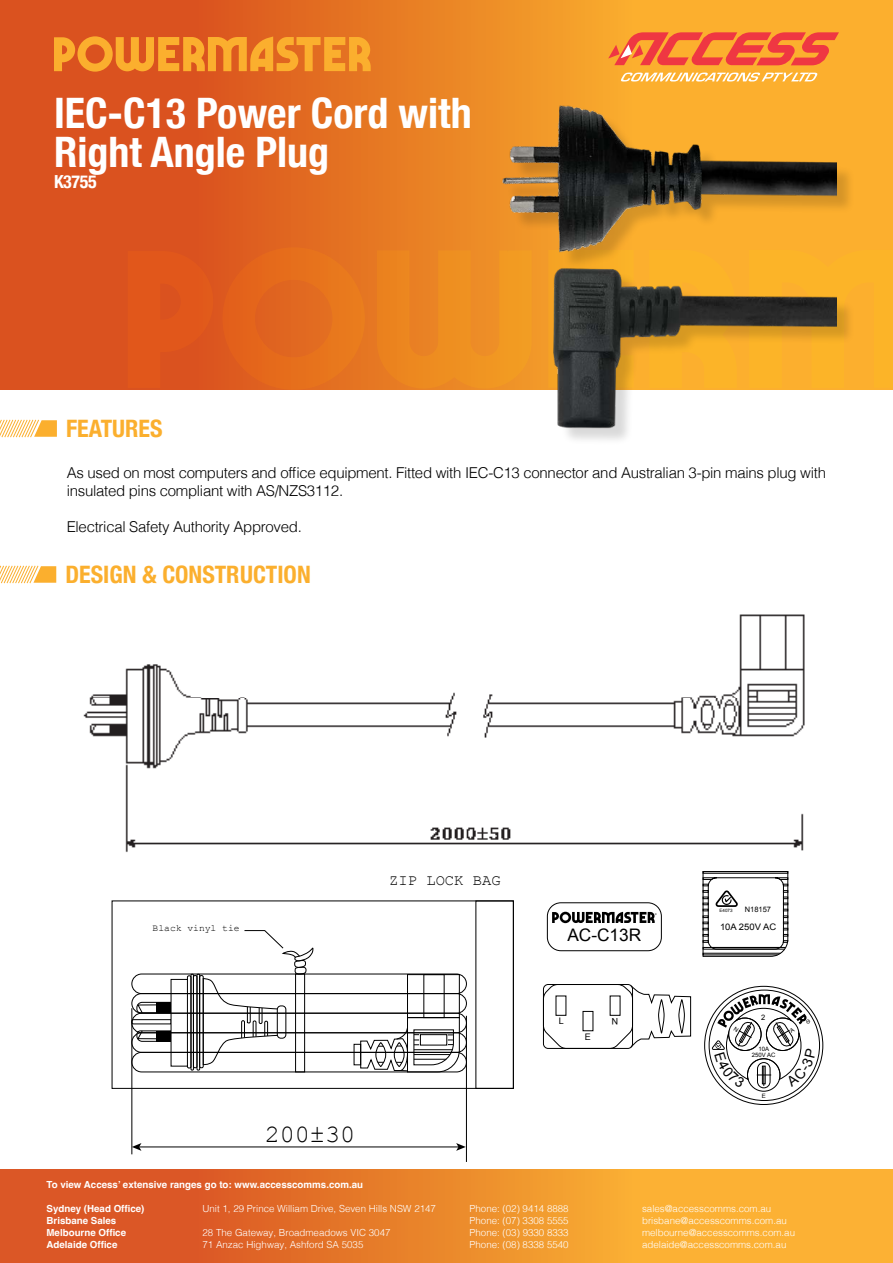
<style>
.page{position:relative;width:893px;height:1263px;background:#fff}
.page>*{position:absolute;margin:0;border:0;box-sizing:border-box;transform-origin:0 0}
.t1{font:700 condensed 42px/39px "Helvetica Neue";color:#fff}
.t2{font:24.9px "Courier New";color:#000}
.Paragraph_title{font:700 condensed 24px "Helvetica Neue";color:#fbaf2e}
.t3{font:700 condensed 18px "Helvetica Neue LT Com";letter-spacing:-.02em;color:#fff}
.t4{font:17.25px "Arial";color:#000}
.t5{font:15.3px "Courier New";color:#000}
.Paragraph_text{font:300 15px/18px "Helvetica";letter-spacing:-.02em;color:#000}
.t6{font:300 9.75px "Helvetica";color:#fff}
.t7{font:700 9.75px "Helvetica";color:#fff}
.t8{font:9.6px "Courier New";color:#000}
.t9{font:9px "Arial";color:#000;scale:1.05 1}
.t10{font:9px "Arial";color:#000}
.t11{font:7.5px "Arial";color:#000}
.t12{font:6px/6px "Arial";color:#000;text-align:center}
.t13{font:4.5px "Arial";color:#000}
</style>
<div class="page">
<svg style="left:0;top:0;width:893px;height:390px;background:#e46f23"></svg>
<svg style="left:222px;top:247px;width:143px;height:143px;background:#e36a1d"></svg>
<svg style="left:377px;top:250px;width:118px;height:139px;background:#ec8821"></svg>
<div style="left:128px;top:251px;width:85px;height:137px;background:#e1571b"></div>
<div style="left:855px;top:250px;width:38px;height:138px;background:#fcb428"></div>
<svg style="left:608px;top:32px;width:231px;height:33px;background:#f46c3a"></svg>
<svg style="left:620px;top:73px;width:198px;height:7px"></svg>
<svg style="left:54px;top:36px;width:317px;height:36px;background:#ee8d28"></svg>
<svg style="left:0;top:1169px;width:893px;height:94px;background:#eb862c"></svg>
<svg style="left:0;top:419px;width:57px;height:19px"></svg>
<svg style="left:0;top:565px;width:56px;height:19px"></svg>
<img style="left:83px;top:614px;width:722px;height:239px">
<div style="left:547px;top:902px;width:115px;height:49px;border:1px solid #000;border-radius:14px"></div>
<svg style="left:552px;top:912px;width:105px;height:11px"></svg>
<svg style="left:702px;top:871px;width:87px;height:86px"></svg>
<svg style="left:543px;top:984px;width:148px;height:65px"></svg>
<div style="left:506px;top:109px;width:349px;height:337px;background:#000;opacity:.15"></div>
<img style="left:495px;top:80px;width:341px;height:358px">
<hr style="left:139px;top:1146px;width:320px;height:1px;background:#000">
<svg style="left:132px;top:1143px;width:9px;height:8px"></svg>
<svg style="left:456px;top:1143px;width:10px;height:8px"></svg>
<div style="left:187px;top:975px;width:4px;height:93px;border:1px solid #000"></div>
<div style="left:190px;top:974px;width:4px;height:96px;border:1px solid #000"></div>
<div style="left:196px;top:974px;width:4px;height:96px;border:1px solid #000"></div>
<div style="left:193px;top:975px;width:4px;height:93px;border:1px solid #000"></div>
<div style="left:199px;top:975px;width:5px;height:93px;border:1px solid #000"></div>
<svg style="left:132px;top:1001px;width:39px;height:41px"></svg>
<div style="left:156px;top:1031px;width:15px;height:10px;background:#000"></div>
<div style="left:171px;top:979px;width:17px;height:87px;border:1px solid #000"></div>
<div style="left:407px;top:974px;width:53px;height:44px;border:1px solid #000"></div>
<svg style="left:360px;top:1017px;width:100px;height:56px"></svg>
<div style="left:420px;top:1034px;width:27px;height:11px;border:1px solid #000"></div>
<div style="left:131px;top:1052px;width:336px;height:20px;border:1px solid #000;border-radius:10px"></div>
<div style="left:131px;top:1032px;width:336px;height:21px;border:1px solid #000;border-radius:10px"></div>
<div style="left:131px;top:1013px;width:336px;height:20px;border:1px solid #000;border-radius:10px"></div>
<div style="left:131px;top:993px;width:336px;height:21px;border:1px solid #000;border-radius:10px"></div>
<div style="left:131px;top:973px;width:336px;height:21px;border:1px solid #000;border-radius:10px"></div>
<div style="left:295px;top:973px;width:10px;height:99px;border:1px solid #000"></div>
<div style="left:112px;top:900px;width:402px;height:189px;border:1px solid #000"></div>
<div style="left:475px;top:900px;width:39px;height:189px;border:1px solid #000"></div>
<hr style="left:131px;top:1008px;width:1px;height:146px;background:#000">
<hr style="left:466px;top:1016px;width:1px;height:146px;background:#000">
<svg style="left:202px;top:930px;width:112px;height:136px"></svg>
<svg style="left:712px;top:994px;width:104px;height:98px"></svg>
<p class="t1" style="left:54px;top:90px;width:419px">IEC-C13 Power Cord with<br>Right Angle Plug</p>
<p class="t3" style="left:54px;top:171px;width:44px">K3755</p>
<p class="Paragraph_title" style="left:66px;top:409px;width:98px">FEATURES</p>
<p class="Paragraph_text" style="left:67px;top:463px;width:761px">As used on most computers and office equipment. Fitted with IEC-C13 connector and Australian 3-pin mains plug with insulated pins compliant with AS/NZS3112.</p>
<p class="Paragraph_text" style="left:67px;top:517px;width:237px">Electrical Safety Authority Approved.</p>
<p class="Paragraph_title" style="left:65px;top:554px;width:247px">DESIGN &amp; CONSTRUCTION</p>
<p class="t8" style="left:153px;top:922px;width:88px">Black vinyl tie</p>
<p class="t5" style="left:389px;top:871px;width:113px">ZIP LOCK BAG</p>
<p class="t2" style="left:265px;top:1119px;width:92px">200±30</p>
<p class="t4" style="left:567px;top:923px;width:75px">AC-C13R</p>
<p class="t10" style="left:559px;top:1015px;width:7px">L</p>
<p class="t10" style="left:585px;top:1031px;width:8px">E</p>
<p class="t10" style="left:618px;top:1027px;width:8px;rotate:-180deg">N</p>
<p class="t13" style="left:719px;top:907px;width:15px">E4073</p>
<p class="t11" style="left:745px;top:905px;width:28px">N18157</p>
<p class="t9" style="left:720px;top:921px;width:55px">10A 250V AC</p>
<p class="t11" style="left:761px;top:1013px;width:6px">2</p>
<p class="t12" style="left:752px;top:1046px;width:25px">10A<br>250V AC</p>
<p class="t12" style="left:762px;top:1093px;width:6px">E</p>
<p class="t7" style="left:46px;top:1178px;width:318px">To view Access’ extensive ranges go to: www.accesscomms.com.au</p>
<p class="t7" style="left:46px;top:1202px;width:100px">Sydney (Head Office)</p>
<p class="t6" style="left:203px;top:1200px;width:235px">Unit 1, 29 Prince William Drive, Seven Hills NSW 2147</p>
<p class="t6" style="left:470px;top:1200px;width:101px">Phone: (02) 9414 8888</p>
<p class="t6" style="left:642px;top:1200px;width:131px">sales@accesscomms.com.au</p>
<p class="t7" style="left:46px;top:1214px;width:71px">Brisbane Sales</p>
<p class="t6" style="left:470px;top:1212px;width:101px">Phone: (07) 3308 5555</p>
<p class="t6" style="left:642px;top:1212px;width:146px">brisbane@accesscomms.com.au</p>
<p class="t7" style="left:46px;top:1226px;width:81px">Melbourne Office</p>
<p class="t6" style="left:203px;top:1224px;width:190px">28 The Gateway, Broadmeadows VIC 3047</p>
<p class="t6" style="left:470px;top:1224px;width:101px">Phone: (03) 9330 8333</p>
<p class="t6" style="left:642px;top:1224px;width:155px">melbourne@accesscomms.com.au</p>
<p class="t7" style="left:46px;top:1238px;width:72px">Adelaide Office</p>
<p class="t6" style="left:202px;top:1236px;width:162px">71 Anzac Highway, Ashford SA 5035</p>
<p class="t6" style="left:470px;top:1236px;width:101px">Phone: (08) 8338 5540</p>
<p class="t6" style="left:642px;top:1236px;width:146px">adelaide@accesscomms.com.au</p>
</div>
